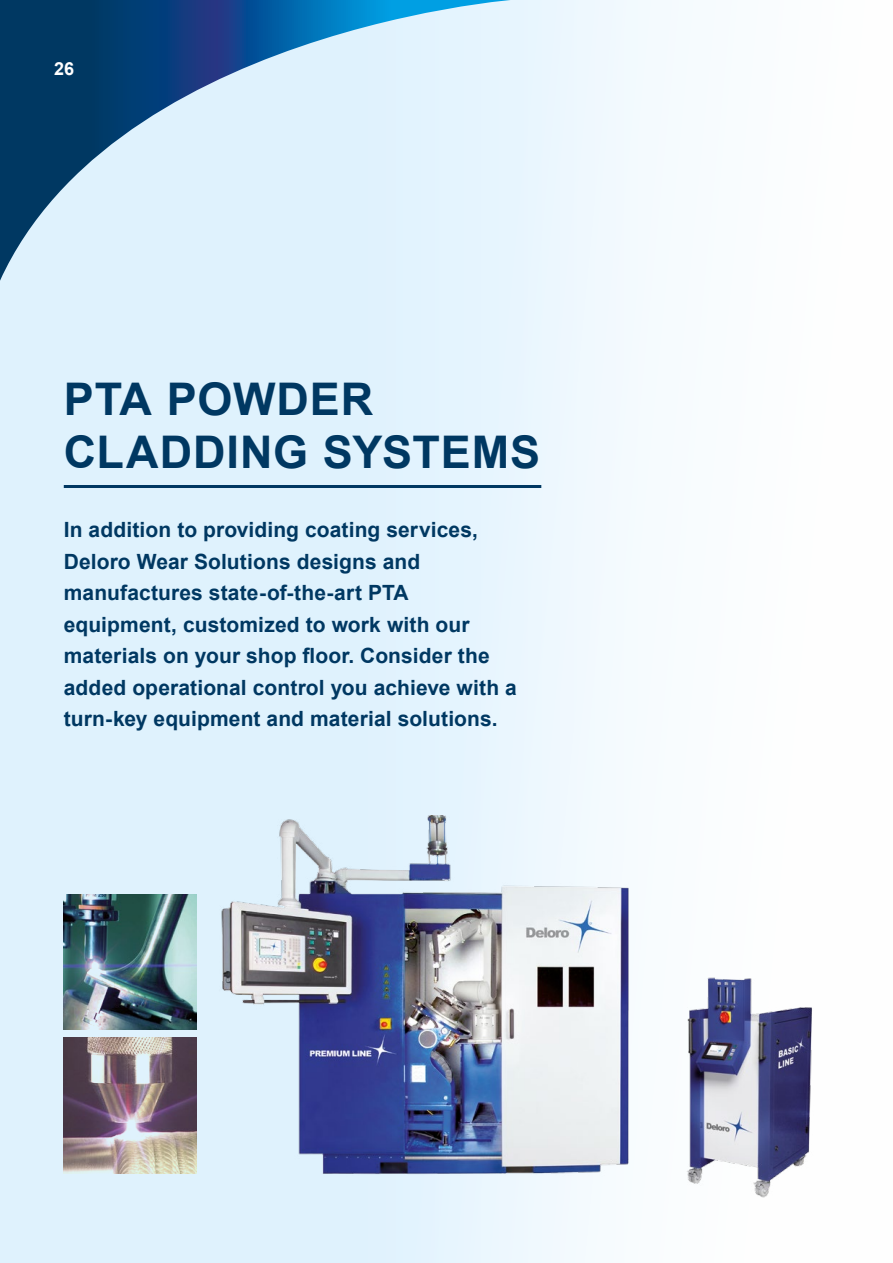
<style>
.page{position:relative;width:893px;height:1263px;background:#fff}
.page>*{position:absolute;margin:0;border:0;box-sizing:border-box;transform-origin:0 0}
.t1{font:700 45px/52.5px "Arial";letter-spacing:.02em;color:#003862}
.t2{font:700 21px/31.5px "Arial";letter-spacing:.005em;color:#003862}
.t3{font:700 18px "Arial";color:#fff}
</style>
<div class="page">
<div style="left:0;top:0;width:893px;height:1263px;background:linear-gradient(to right,#d6eefd,#fefefe)"></div>
<svg style="left:0;top:0;width:538px;height:318px;background:#a8c6db"></svg>
<hr style="left:64px;top:485px;width:477px;height:3px;background:#003862">
<img style="left:64px;top:894px;width:132px;height:136px">
<img style="left:64px;top:1037px;width:132px;height:136px">
<img style="left:215px;top:815px;width:424px;height:386px">
<img style="left:658px;top:972px;width:180px;height:230px">
<p class="t3" style="left:54px;top:57px;width:22px">26</p>
<h1 class="t1" style="left:64px;top:375px;width:478px">PTA POWDER<br>CLADDING SYSTEMS</h1>
<p class="t2" style="left:64px;top:515px;width:455px">In addition to providing coating services, Deloro Wear Solutions designs and manufactures state-of-the-art PTA equipment, customized to work with our materials on your shop floor. Consider the added operational control you achieve with a turn-key equipment and material solutions.</p>
</div>
